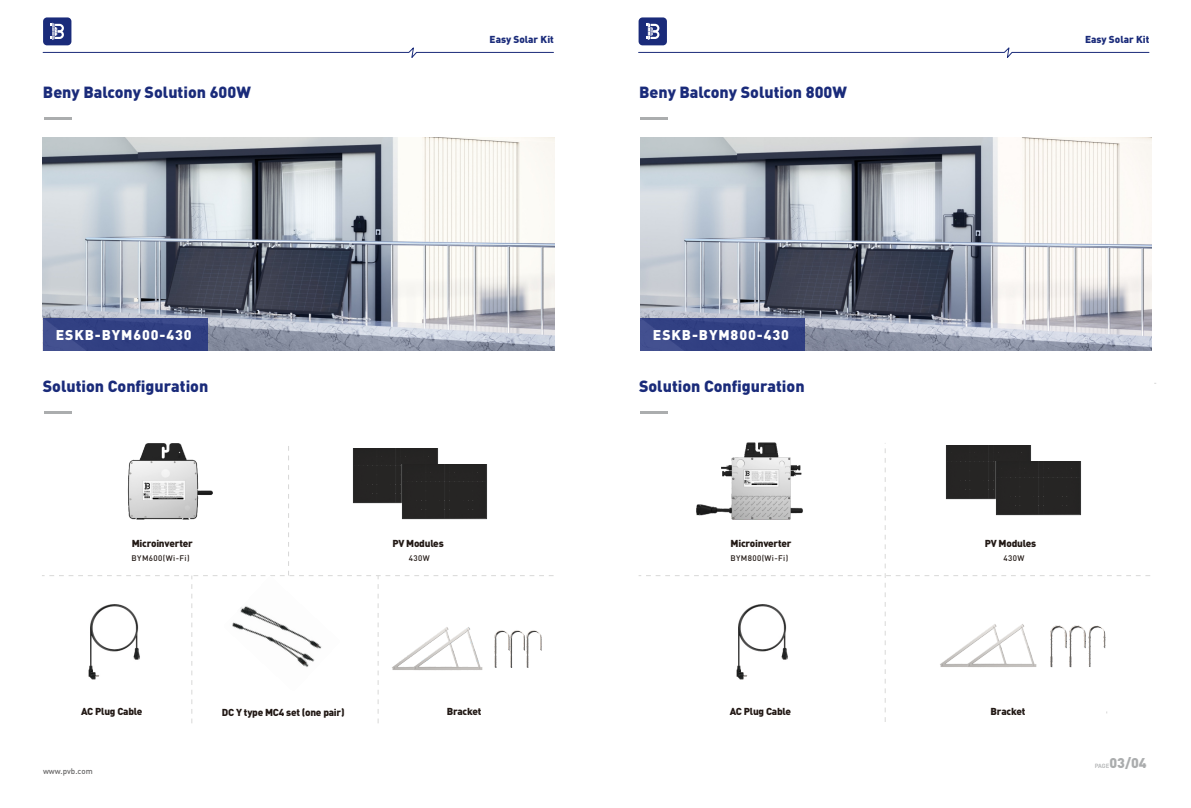
<style>
.page{position:relative;width:1191px;height:808px;background:#fff}
.page>*{position:absolute;margin:0;border:0;box-sizing:border-box;transform-origin:0 0}
.t1{font:900 16px "DIN Pro";color:#1a2b7a}
.t2{font:900 14px "DIN Pro";letter-spacing:.065em;color:#fff}
.t3{font:900 14px "DIN Pro";color:#abadae}
.t4{font:900 10px "DIN Pro";letter-spacing:-.02em;color:#221915}
.t5{font:900 10px "DIN Pro";color:#1a2b7a}
.t6{font:500 8px "DIN Pro";letter-spacing:.05em;color:#221915}
.t7{font:500 8px "DIN Pro";color:#686767}
.t8{font:500 6px "DIN Pro";color:#abadae}
</style>
<div class="page">
<svg style="left:42px;top:47px;width:512px;height:11px"></svg>
<div style="left:43px;top:17px;width:28px;height:28px;background:#1a2b7a;border-radius:4px"></div>
<svg style="left:51px;top:23px;width:13px;height:17px"></svg>
<svg style="left:638px;top:47px;width:511px;height:11px"></svg>
<div style="left:638px;top:17px;width:29px;height:28px;background:#1a2b7a;border-radius:4px"></div>
<svg style="left:646px;top:23px;width:13px;height:17px"></svg>
<svg style="left:638px;top:443px;width:512px;height:279px"></svg>
<img style="left:945px;top:445px;width:90px;height:62px">
<img style="left:995px;top:461px;width:90px;height:61px">
<hr style="left:640px;top:117px;width:28px;height:3px;background:#abadae">
<img style="left:640px;top:137px;width:511px;height:213px">
<hr style="left:640px;top:411px;width:28px;height:2px;background:#abadae">
<img style="left:691px;top:442px;width:116px;height:81px">
<svg style="left:42px;top:443px;width:511px;height:280px"></svg>
<img style="left:352px;top:449px;width:90px;height:61px">
<img style="left:402px;top:465px;width:90px;height:61px">
<hr style="left:44px;top:117px;width:28px;height:3px;background:#abadae">
<hr style="left:44px;top:411px;width:28px;height:2px;background:#abadae">
<img style="left:43px;top:137px;width:511px;height:213px">
<div style="left:640px;top:318px;width:165px;height:32px;background:#1a2b7a;opacity:.8"></div>
<div style="left:43px;top:318px;width:165px;height:32px;background:#1a2b7a;opacity:.8"></div>
<img style="left:734px;top:604px;width:54px;height:75px">
<h1 class="t1" style="left:43px;top:86px;width:209px">Beny Balcony Solution 600W</h1>
<p class="t5" style="left:489px;top:35px;width:66px">Easy Solar Kit</p>
<p class="t5" style="left:1085px;top:36px;width:66px">Easy Solar Kit</p>
<h1 class="t1" style="left:639px;top:86px;width:209px">Beny Balcony Solution 800W</h1>
<h2 class="t2" style="left:56px;top:329px;width:137px">ESKB-BYM600-430</h2>
<h2 class="t2" style="left:653px;top:329px;width:137px">ESKB-BYM800-430</h2>
<h1 class="t1" style="left:43px;top:380px;width:167px">Solution Configuration</h1>
<h1 class="t1" style="left:639px;top:380px;width:167px">Solution Configuration</h1>
<p class="t4" style="left:132px;top:540px;width:63px">Microinverter</p>
<p class="t4" style="left:392px;top:540px;width:53px">PV Modules</p>
<p class="t6" style="left:132px;top:555px;width:59px">BYM600(Wi-Fi)</p>
<p class="t6" style="left:409px;top:555px;width:22px">430W</p>
<p class="t4" style="left:730px;top:540px;width:63px">Microinverter</p>
<p class="t6" style="left:730px;top:555px;width:59px">BYM800(Wi-Fi)</p>
<p class="t4" style="left:984px;top:540px;width:53px">PV Modules</p>
<p class="t6" style="left:1003px;top:555px;width:22px">430W</p>
<p class="t4" style="left:81px;top:707px;width:63px">AC Plug Cable</p>
<p class="t4" style="left:222px;top:708px;width:124px">DC Y type MC4 set (one pair)</p>
<p class="t4" style="left:447px;top:707px;width:36px">Bracket</p>
<p class="t4" style="left:729px;top:707px;width:63px">AC Plug Cable</p>
<p class="t4" style="left:990px;top:707px;width:36px">Bracket</p>
<p class="t7" style="left:43px;top:768px;width:51px">www.pvb.com</p>
<p class="t8" style="left:1094px;top:764px;width:16px">PAGE</p>
<h2 class="t3" style="left:1109px;top:757px;width:39px">03/04</h2>
</div>
